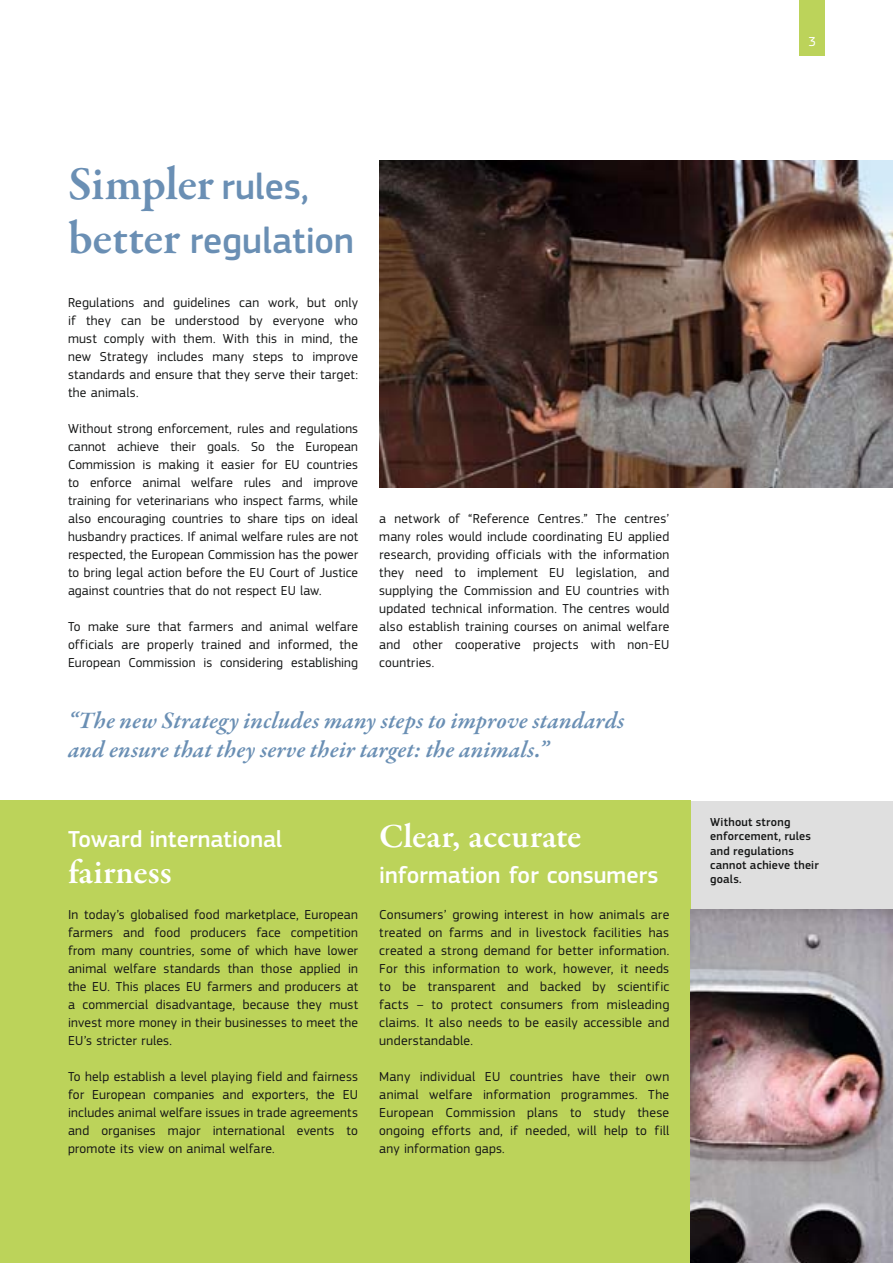
<style>
.page{position:relative;width:893px;height:1263px;background:#fff}
.page>*{position:absolute;margin:0;border:0;box-sizing:border-box;transform-origin:0 0}
.t1{font:600 48px "Garamond Premr Pro";letter-spacing:-.015em;color:#6a8fb4}
.t2{font:500 37.5px "PF Square Sans Pro";color:#6a8fb4}
.t3{font:600 34.5px "Garamond Premr Pro";color:#fff}
.t4{font:italic 600 24px/28.8px "Garamond Premr Pro";letter-spacing:.005em;color:#6a8fb4}
.t5{font:500 24px "PF Square Sans Pro";color:#fff}
.t6{font:13.5px/18px "PF Square Sans Pro";letter-spacing:.015em;color:#151616;text-align:justify}
.t7{font:13.5px "PF Square Sans Pro";color:#fff}
.t8{font:500 12px/14.4px "PF Square Sans Pro";letter-spacing:.02em;color:#151616}
.s1{font-family:"PF Square Sans Pro";font-weight:500;font-size:37.5px}
.s2{font-family:"Garamond Premr Pro";font-weight:600;font-size:48px}
</style>
<div class="page">
<div style="left:691px;top:801px;width:202px;height:123px;background:#dfdfdf"></div>
<div style="left:0;top:801px;width:691px;height:462px;background:#bcd35a"></div>
<img style="left:691px;top:910px;width:202px;height:353px">
<div style="left:799px;top:0;width:26px;height:55px;background:#bcd35a"></div>
<img style="left:379px;top:160px;width:514px;height:327px">
<p class="t7" style="left:808px;top:37px;width:9px">3</p>
<h1 class="t1" style="left:68px;top:155px;width:242px">Simpler <span class="s1">rules,</span></h1>
<h2 class="t2" style="left:68px;top:226px;width:288px"><span class="s2">better</span> regulation</h2>
<p class="t6" style="left:68px;top:295px;width:291px">Regulations and guidelines can work, but only if they can be understood by everyone who must comply with them. With this in mind, the new Strategy includes many steps to improve standards and ensure that they serve their target: the animals.</p>
<p class="t6" style="left:68px;top:421px;width:292px">Without strong enforcement, rules and regulations cannot achieve their goals. So the European Commission is making it easier for EU countries to enforce animal welfare rules and improve training for veterinarians who inspect farms, while also encouraging countries to share tips on ideal husbandry practices. If animal welfare rules are not respected, the European Commission has the power to bring legal action before the EU Court of Justice against countries that do not respect EU law.</p>
<p class="t6" style="left:68px;top:619px;width:291px">To make sure that farmers and animal welfare officials are properly trained and informed, the European Commission is considering establishing</p>
<p class="t6" style="left:379px;top:511px;width:292px">a network of “Reference Centres.” The centres’ many roles would include coordinating EU applied research, providing officials with the information they need to implement EU legislation, and supplying the Commission and EU countries with updated technical information. The centres would also establish training courses on animal welfare and other cooperative projects with non-EU countries.</p>
<h3 class="t4" style="left:68px;top:708px;width:558px">“The new Strategy includes many steps to improve standards and ensure that they serve their target: the animals.”</h3>
<h3 class="t5" style="left:68px;top:830px;width:216px">Toward international</h3>
<h3 class="t3" style="left:68px;top:851px;width:105px">fairness</h3>
<p class="t6" style="left:68px;top:907px;width:292px">In today’s globalised food marketplace, European farmers and food producers face competition from many countries, some of which have lower animal welfare standards than those applied in the EU. This places EU farmers and producers at a commercial disadvantage, because they must invest more money in their businesses to meet the EU’s stricter rules.</p>
<p class="t6" style="left:68px;top:1069px;width:292px">To help establish a level playing field and fairness for European companies and exporters, the EU includes animal welfare issues in trade agreements and organises major international events to promote its view on animal welfare.</p>
<h3 class="t3" style="left:379px;top:815px;width:204px">Clear, accurate</h3>
<h3 class="t5" style="left:379px;top:866px;width:281px">information for consumers</h3>
<p class="t6" style="left:379px;top:907px;width:292px">Consumers’ growing interest in how animals are treated on farms and in livestock facilities has created a strong demand for better information.<br>For this information to work, however, it needs to be transparent and backed by scientific facts – to protect consumers from misleading claims. It also needs to be easily accessible and understandable.</p>
<p class="t6" style="left:379px;top:1069px;width:291px">Many individual EU countries have their own animal welfare information programmes. The European Commission plans to study these ongoing efforts and, if needed, will help to fill any information gaps.</p>
<p class="t8" style="left:710px;top:815px;width:110px">Without strong enforcement, rules and regulations cannot achieve their goals.</p>
</div>
